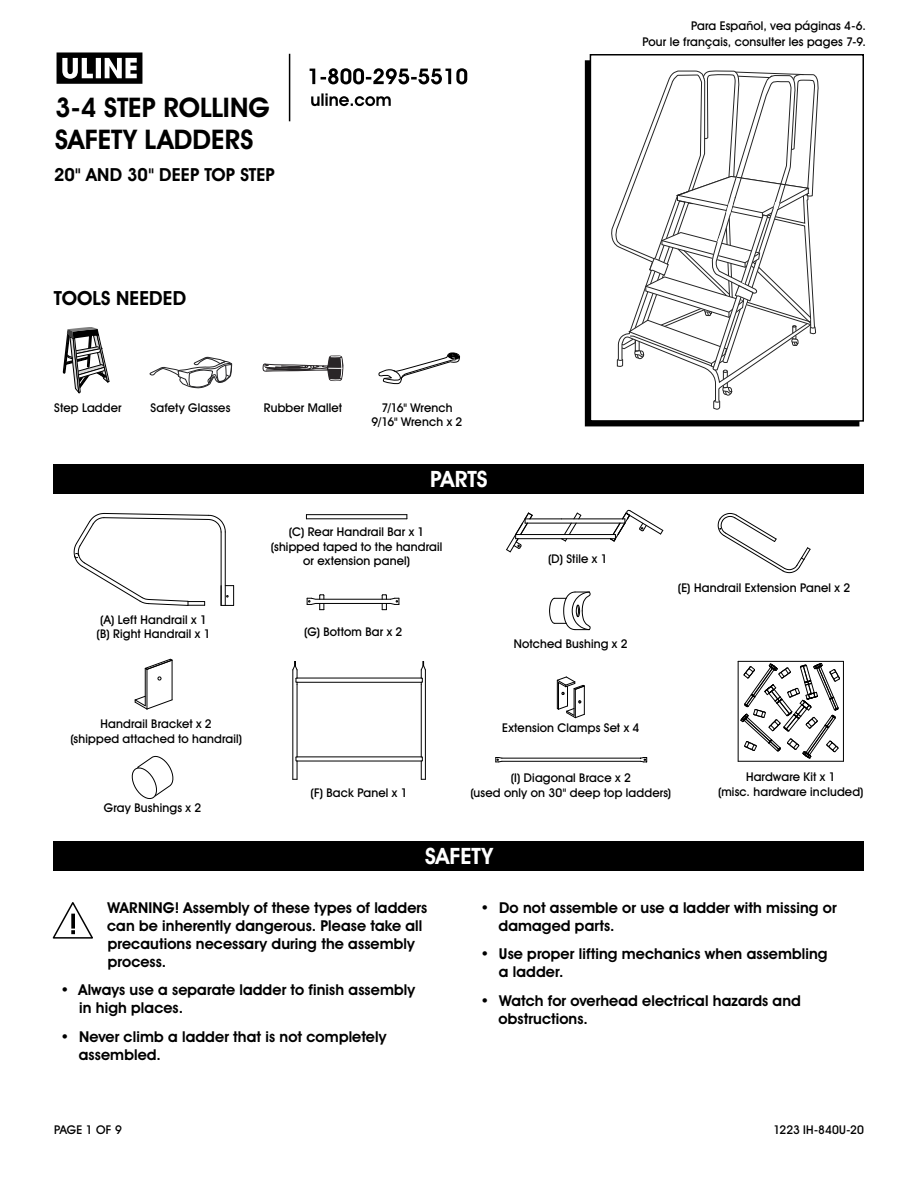
<style>
.page{position:relative;width:918px;height:1188px;background:#fff}
.page>*{position:absolute;margin:0;border:0;box-sizing:border-box;transform-origin:0 0}
.t1{font:700 27px/32.4px "Uline Two Knine";letter-spacing:.005em;color:#000}
.t2{font:700 22.5px "Uline Two Knine";color:#fff}
.t3{font:700 19.5px "Uline Two Knine";letter-spacing:.005em;color:#000}
.t4{font:700 18px "Uline Two Knine";letter-spacing:.005em;color:#000}
.t5{font:700 15px/18px "Uline Two Knine";letter-spacing:.005em;color:#000}
.t6{font:12px/14.4px "Uline Two Knine";letter-spacing:.015em;color:#000;text-align:center}
</style>
<div class="page">
<hr style="left:289px;top:54px;width:1px;height:67px;background:#000">
<svg style="left:311px;top:93px;width:80px;height:13px"></svg>
<svg style="left:310px;top:68px;width:157px;height:16px"></svg>
<svg style="left:57px;top:52px;width:85px;height:32px"></svg>
<div style="left:590px;top:54px;width:274px;height:368px;border:2px solid #000"></div>
<svg style="left:614px;top:70px;width:205px;height:333px"></svg>
<div style="left:54px;top:464px;width:810px;height:30px;background:#000"></div>
<div style="left:54px;top:841px;width:810px;height:30px;background:#000"></div>
<svg style="left:53px;top:902px;width:40px;height:37px"></svg>
<hr style="left:525px;top:519px;width:36px;height:1px;background:#000">
<svg style="left:561px;top:513px;width:20px;height:29px"></svg>
<svg style="left:610px;top:510px;width:53px;height:32px"></svg>
<hr style="left:525px;top:523px;width:100px;height:1px;background:#000">
<hr style="left:561px;top:519px;width:64px;height:1px;background:#000">
<hr style="left:516px;top:534px;width:99px;height:1px;background:#000">
<hr style="left:516px;top:538px;width:99px;height:1px;background:#000">
<svg style="left:506px;top:513px;width:27px;height:39px"></svg>
<hr style="left:297px;top:684px;width:1px;height:73px;background:#000">
<hr style="left:293px;top:670px;width:1px;height:109px;background:#000">
<hr style="left:297px;top:678px;width:124px;height:1px;background:#000">
<hr style="left:297px;top:682px;width:124px;height:1px;background:#000">
<svg style="left:292px;top:661px;width:6px;height:23px"></svg>
<hr style="left:297px;top:757px;width:124px;height:1px;background:#000">
<svg style="left:421px;top:661px;width:5px;height:23px"></svg>
<hr style="left:297px;top:761px;width:124px;height:1px;background:#000">
<hr style="left:421px;top:684px;width:1px;height:73px;background:#000">
<hr style="left:425px;top:670px;width:1px;height:109px;background:#000">
<svg style="left:421px;top:756px;width:4px;height:24px"></svg>
<svg style="left:293px;top:756px;width:5px;height:24px"></svg>
<svg style="left:496px;top:757px;width:151px;height:6px"></svg>
<svg style="left:549px;top:592px;width:42px;height:38px"></svg>
<svg style="left:74px;top:513px;width:160px;height:93px"></svg>
<hr style="left:738px;top:761px;width:105px;height:1px;background:#000">
<hr style="left:738px;top:661px;width:105px;height:1px;background:#000">
<hr style="left:738px;top:661px;width:1px;height:100px;background:#000">
<hr style="left:843px;top:661px;width:1px;height:100px;background:#000">
<svg style="left:740px;top:663px;width:100px;height:96px"></svg>
<hr style="left:306px;top:519px;width:101px;height:1px;background:#000">
<hr style="left:306px;top:514px;width:101px;height:1px;background:#000">
<svg style="left:718px;top:513px;width:93px;height:60px"></svg>
<svg style="left:557px;top:676px;width:28px;height:42px"></svg>
<hr style="left:147px;top:669px;width:1px;height:40px;background:#000">
<hr style="left:172px;top:660px;width:1px;height:40px;background:#000">
<hr style="left:145px;top:668px;width:1px;height:38px;background:#000">
<svg style="left:135px;top:696px;width:38px;height:14px"></svg>
<svg style="left:144px;top:659px;width:29px;height:11px"></svg>
<svg style="left:307px;top:594px;width:93px;height:16px"></svg>
<svg style="left:131px;top:755px;width:43px;height:44px"></svg>
<svg style="left:378px;top:352px;width:82px;height:33px"></svg>
<svg style="left:263px;top:356px;width:80px;height:26px"></svg>
<svg style="left:63px;top:327px;width:46px;height:66px"></svg>
<svg style="left:150px;top:356px;width:82px;height:33px"></svg>
<h1 class="t1" style="left:55px;top:91px;width:216px">3-4 STEP ROLLING<br>SAFETY LADDERS</h1>
<h3 class="t4" style="left:54px;top:164px;width:222px">20" AND 30" DEEP TOP STEP</h3>
<p class="t6" style="left:642px;top:17px;width:225px;line-height:16.8px;text-align:right">Para Español, vea páginas 4-6.<br>Pour le français, consulter les pages 7-9.</p>
<h3 class="t3" style="left:54px;top:286px;width:134px">TOOLS NEEDED</h3>
<p class="t6" style="left:54px;top:400px;width:69px">Step Ladder</p>
<p class="t6" style="left:151px;top:400px;width:81px">Safety Glasses</p>
<p class="t6" style="left:264px;top:400px;width:80px">Rubber Mallet</p>
<p class="t6" style="left:372px;top:400px;width:92px">7/16" Wrench<br>9/16" Wrench x 2</p>
<h2 class="t2" style="left:430px;top:466px;width:59px">PARTS</h2>
<p class="t6" style="left:97px;top:612px;width:115px">(A) Left Handrail x 1 (B) Right Handrail x 1</p>
<p class="t6" style="left:271px;top:525px;width:173px">(C) Rear Handrail Bar x 1 (shipped taped to the handrail or extension panel)</p>
<p class="t6" style="left:304px;top:624px;width:100px">(G) Bottom Bar x 2</p>
<p class="t6" style="left:548px;top:551px;width:61px">(D) Stile x 1</p>
<p class="t6" style="left:514px;top:636px;width:115px">Notched Bushing x 2</p>
<p class="t6" style="left:678px;top:581px;width:174px">(E) Handrail Extension Panel x 2</p>
<p class="t6" style="left:70px;top:717px;width:173px">Handrail Bracket x 2<br>(shipped attached to handrail)</p>
<p class="t6" style="left:502px;top:720px;width:139px">Extension Clamps Set x 4</p>
<p class="t6" style="left:104px;top:801px;width:99px">Gray Bushings x 2</p>
<p class="t6" style="left:311px;top:786px;width:99px">(F) Back Panel x 1</p>
<p class="t6" style="left:470px;top:771px;width:202px">(I) Diagonal Brace x 2<br>(used only on 30" deep top ladders)</p>
<p class="t6" style="left:718px;top:770px;width:147px">Hardware Kit x 1<br>(misc. hardware included)</p>
<h2 class="t2" style="left:425px;top:843px;width:69px">SAFETY</h2>
<p class="t5" style="left:107px;top:898px;width:322px">WARNING! Assembly of these types of ladders can be inherently dangerous. Please take all precautions necessary during the assembly process.</p>
<p class="t5" style="left:79px;top:981px;width:337px;text-indent:-19px">• Always use a separate ladder to finish assembly in high places.</p>
<p class="t5" style="left:79px;top:1028px;width:309px;text-indent:-18px">• Never climb a ladder that is not completely assembled.</p>
<p class="t5" style="left:499px;top:898px;width:340px;text-indent:-18px">• Do not assemble or use a ladder with missing or damaged parts.</p>
<p class="t5" style="left:499px;top:945px;width:330px;text-indent:-18px">• Use proper lifting mechanics when assembling a ladder.</p>
<p class="t5" style="left:499px;top:992px;width:304px;text-indent:-18px">• Watch for overhead electrical hazards and obstructions.</p>
<p class="t6" style="left:54px;top:1122px;width:69px">PAGE 1 OF 9</p>
<p class="t6" style="left:774px;top:1122px;width:92px">1223 IH-840U-20</p>
</div>
